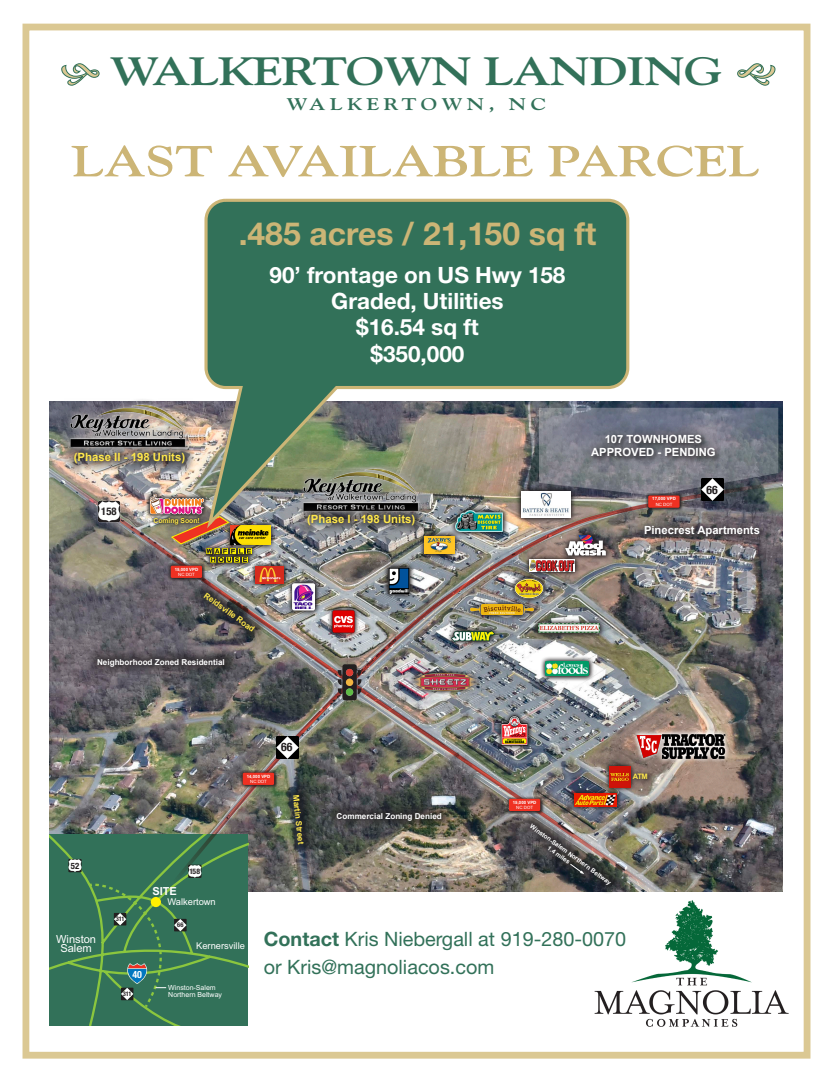
<style>
.page{position:relative;width:833px;height:1080px;background:#fff}
.page>*{position:absolute;margin:0;border:0;box-sizing:border-box;transform-origin:0 0}
.t1{font:700 43.12px "Goudy";letter-spacing:-.01em;color:#ccb576;scale:1.25 1}
.t2{font:700 39.38px "Goudy";letter-spacing:-.025em;color:#327159;scale:1.25 1}
.t3{font:700 31.88px "Helvetica Neue CE";color:#ccb576}
.t4{font:700 22.5px "Helvetica Neue";color:#fff}
.t5{font:700 22.5px "Helvetica Neue CE";color:#fff}
.t6{font:19.81px/28.8px "Helvetica Neue LT";color:#327159}
.t7{font:700 16.88px "Goudy";letter-spacing:.2em;color:#327159;scale:1.25 1}
.t8{font:700 condensed 11.69px "Helvetica Neue";color:#231f20}
.t9{font:700 11.38px "Arial";color:#ffe84c}
.t10{font:700 11.25px/13.5px "Arial";color:#fff;text-align:center}
.t11{font:11.06px/9.3px "Arial";color:#fff;text-align:center}
.t12{font:700 11.06px "Arial";color:#fff}
.t13{font:700 condensed 10.62px "Helvetica Neue";color:#231f20}
.t14{font:700 condensed 9.94px "Helvetica Neue";color:#fff}
.t15{font:9.31px "Arial";color:#fff}
.t16{font:700 condensed 8.75px "Helvetica Neue";color:#231f20}
.t17{font:700 8.12px "Arial";color:#fff}
.t18{font:700 8.12px "Arial";color:#ffe84c}
.t19{font:700 condensed 7.56px "Helvetica Neue";color:#231f20}
.t20{font:700 7.5px "Arial";color:#ffe84c}
.t21{font:7px/7.6px "Arial";color:#fff}
.t22{font:700 6.88px "Arial";letter-spacing:-.01em;color:#ffe84c}
.t23{font:700 condensed 6.44px "Helvetica Neue";color:#231f20}
.t24{font:700 6.25px "Arial";color:#fff}
.t25{font:700 4.38px "Arial";color:#fff}
.t26{font:4.38px "Arial";color:#fff}
.s1{font-weight:700}
</style>
<div class="page">
<div style="left:23px;top:24px;width:787px;height:1035px;border:7px solid #dbc893"></div>
<img style="left:50px;top:401px;width:732px;height:490px">
<img style="left:594px;top:900px;width:194px;height:127px">
<div style="left:49px;top:834px;width:199px;height:192px;background:#327159"></div>
<svg style="left:93px;top:888px;width:109px;height:122px;background:#407c58"></svg>
<svg style="left:121px;top:988px;width:12px;height:12px"></svg>
<svg style="left:61px;top:63px;width:38px;height:22px"></svg>
<svg style="left:737px;top:63px;width:38px;height:22px"></svg>
<svg style="left:631px;top:408px;width:147px;height:88px;background:#707783"></svg>
<img style="left:56px;top:472px;width:591px;height:416px">
<img style="left:171px;top:482px;width:602px;height:403px">
<svg style="left:634px;top:516px;width:135px;height:30px;background:#696163"></svg>
<svg style="left:631px;top:424px;width:94px;height:42px;background:#686873"></svg>
<img style="left:276px;top:736px;width:22px;height:22px">
<img style="left:98px;top:500px;width:22px;height:23px">
<img style="left:701px;top:479px;width:22px;height:22px">
<svg style="left:533px;top:618px;width:71px;height:21px"></svg>
<svg style="left:534px;top:619px;width:70px;height:19px"></svg>
<img style="left:539px;top:624px;width:60px;height:9px">
<svg style="left:604px;top:761px;width:32px;height:32px"></svg>
<svg style="left:605px;top:762px;width:30px;height:30px"></svg>
<img style="left:609px;top:767px;width:15px;height:20px">
<svg style="left:496px;top:710px;width:37px;height:40px"></svg>
<svg style="left:497px;top:711px;width:35px;height:38px"></svg>
<img style="left:499px;top:714px;width:31px;height:32px">
<svg style="left:327px;top:605px;width:33px;height:33px"></svg>
<svg style="left:328px;top:606px;width:31px;height:31px"></svg>
<img style="left:330px;top:608px;width:26px;height:27px">
<svg style="left:225px;top:534px;width:51px;height:16px"></svg>
<svg style="left:226px;top:534px;width:49px;height:15px"></svg>
<img style="left:230px;top:534px;width:40px;height:11px">
<svg style="left:249px;top:560px;width:40px;height:29px"></svg>
<svg style="left:250px;top:562px;width:38px;height:26px"></svg>
<img style="left:255px;top:566px;width:29px;height:18px">
<svg style="left:286px;top:578px;width:35px;height:38px"></svg>
<svg style="left:287px;top:579px;width:33px;height:36px"></svg>
<svg style="left:292px;top:583px;width:23px;height:28px"></svg>
<img style="left:292px;top:585px;width:23px;height:24px">
<svg style="left:419px;top:535px;width:40px;height:25px"></svg>
<svg style="left:420px;top:534px;width:39px;height:25px"></svg>
<img style="left:425px;top:536px;width:29px;height:18px">
<svg style="left:446px;top:625px;width:54px;height:23px"></svg>
<svg style="left:447px;top:626px;width:52px;height:21px"></svg>
<img style="left:450px;top:629px;width:46px;height:15px">
<svg style="left:201px;top:542px;width:56px;height:27px"></svg>
<svg style="left:202px;top:544px;width:54px;height:23px"></svg>
<img style="left:206px;top:548px;width:46px;height:15px">
<svg style="left:568px;top:788px;width:54px;height:21px"></svg>
<svg style="left:569px;top:789px;width:52px;height:20px"></svg>
<img style="left:574px;top:793px;width:42px;height:13px">
<svg style="left:539px;top:655px;width:55px;height:27px"></svg>
<svg style="left:540px;top:656px;width:53px;height:25px"></svg>
<img style="left:545px;top:661px;width:44px;height:15px">
<svg style="left:509px;top:573px;width:40px;height:31px"></svg>
<svg style="left:510px;top:574px;width:38px;height:29px"></svg>
<img style="left:514px;top:578px;width:29px;height:20px">
<svg style="left:408px;top:668px;width:72px;height:27px"></svg>
<svg style="left:409px;top:669px;width:71px;height:26px"></svg>
<img style="left:412px;top:673px;width:65px;height:17px">
<svg style="left:466px;top:600px;width:72px;height:20px"></svg>
<svg style="left:466px;top:601px;width:71px;height:18px"></svg>
<img style="left:470px;top:605px;width:63px;height:10px">
<div style="left:152px;top:516px;width:52px;height:13px;background:#231f20;opacity:.75"></div>
<svg style="left:151px;top:519px;width:51px;height:8px"></svg>
<svg style="left:624px;top:764px;width:32px;height:24px"></svg>
<svg style="left:523px;top:554px;width:58px;height:24px"></svg>
<svg style="left:525px;top:555px;width:54px;height:21px"></svg>
<img style="left:529px;top:560px;width:45px;height:12px">
<svg style="left:449px;top:534px;width:60px;height:4px"></svg>
<svg style="left:451px;top:534px;width:56px;height:2px"></svg>
<img style="left:62px;top:400px;width:141px;height:67px">
<svg style="left:382px;top:561px;width:34px;height:39px"></svg>
<svg style="left:384px;top:563px;width:30px;height:35px"></svg>
<img style="left:385px;top:567px;width:28px;height:27px">
<svg style="left:297px;top:534px;width:128px;height:1px"></svg>
<svg style="left:87px;top:649px;width:147px;height:27px;background:#4f4b51"></svg>
<img style="left:189px;top:578px;width:80px;height:68px">
<img style="left:511px;top:809px;width:115px;height:96px">
<svg style="left:282px;top:784px;width:33px;height:71px;background:#444b45"></svg>
<svg style="left:327px;top:803px;width:124px;height:27px;background:#414240"></svg>
<svg style="left:64px;top:443px;width:131px;height:31px;background:#827c78"></svg>
<svg style="left:168px;top:563px;width:38px;height:19px"></svg>
<svg style="left:168px;top:563px;width:37px;height:18px"></svg>
<div style="left:171px;top:566px;width:31px;height:12px;background:#ef3122"></div>
<svg style="left:506px;top:796px;width:38px;height:20px"></svg>
<svg style="left:506px;top:796px;width:37px;height:18px"></svg>
<div style="left:509px;top:799px;width:31px;height:12px;background:#ef3122"></div>
<svg style="left:240px;top:770px;width:38px;height:19px"></svg>
<svg style="left:240px;top:770px;width:37px;height:18px"></svg>
<div style="left:243px;top:773px;width:31px;height:12px;background:#ef3122"></div>
<svg style="left:645px;top:493px;width:39px;height:19px"></svg>
<svg style="left:645px;top:493px;width:37px;height:18px"></svg>
<div style="left:648px;top:496px;width:31px;height:12px;background:#ef3122"></div>
<svg style="left:337px;top:664px;width:24px;height:36px"></svg>
<div style="left:346px;top:688px;width:7px;height:8px;background:#60bb46;border-radius:50%"></div>
<div style="left:346px;top:679px;width:7px;height:7px;background:#f1b541;border-radius:50%"></div>
<div style="left:346px;top:669px;width:7px;height:7px;background:#db3c32;border-radius:50%"></div>
<img style="left:203px;top:198px;width:428px;height:336px">
<div style="left:146px;top:489px;width:63px;height:30px;background:#231f20;opacity:.73"></div>
<img style="left:148px;top:492px;width:59px;height:24px">
<p class="t2" style="left:110px;top:47px;width:491px">WALKERTOWN LANDING</p>
<p class="t7" style="left:286px;top:93px;width:209px">WALKERTOWN, NC</p>
<p class="t1" style="left:71px;top:135px;width:552px">LAST AVAILABLE PARCEL</p>
<p class="t9" style="left:74px;top:450px;width:113px">(Phase II - 198 Units)</p>
<p class="t13" style="left:101px;top:502px;width:17px">158</p>
<p class="t22" style="left:153px;top:516px;width:48px">Coming Soon!</p>
<p class="t25" style="left:175px;top:566px;width:25px">15,000 VPD</p>
<p class="t26" style="left:178px;top:571px;width:18px">NC DOT</p>
<p class="t3" style="left:239px;top:214px;width:359px">.485 acres / 21,150 sq ft</p>
<p class="t5" style="left:269px;top:261px;width:297px">90’ frontage on US Hwy 158</p>
<p class="t4" style="left:331px;top:287px;width:174px">Graded, Utilities</p>
<p class="t4" style="left:356px;top:313px;width:124px">$16.54 sq ft</p>
<p class="t4" style="left:370px;top:340px;width:95px">$350,000</p>
<p class="t10" style="left:591px;top:432px;width:126px">107 TOWNHOMES<br>APPROVED - PENDING</p>
<p class="t9" style="left:307px;top:511px;width:110px">(Phase I - 198 Units)</p>
<p class="t25" style="left:652px;top:496px;width:25px">17,000 VPD</p>
<p class="t26" style="left:655px;top:501px;width:18px">NC DOT</p>
<p class="t8" style="left:706px;top:480px;width:13px">66</p>
<p class="t10" style="left:644px;top:524px;width:117px">Pinecrest Apartments</p>
<p class="t18" style="left:208px;top:590px;width:62px;rotate:36deg">Reidsville Road</p>
<p class="t17" style="left:97px;top:657px;width:129px">Neighborhood Zoned Residential</p>
<p class="t16" style="left:71px;top:858px;width:10px">52</p>
<p class="t23" style="left:116px;top:914px;width:10px">311</p>
<p class="t12" style="left:152px;top:883px;width:26px">SITE</p>
<p class="t19" style="left:189px;top:865px;width:12px">158</p>
<p class="t15" style="left:167px;top:896px;width:50px">Walkertown</p>
<p class="t23" style="left:177px;top:920px;width:8px">66</p>
<p class="t25" style="left:247px;top:773px;width:25px">14,000 VPD</p>
<p class="t26" style="left:250px;top:778px;width:18px">NC DOT</p>
<p class="t8" style="left:281px;top:737px;width:13px">66</p>
<p class="t18" style="left:301px;top:794px;width:51px;rotate:84deg">Martin Street</p>
<p class="t17" style="left:336px;top:810px;width:107px">Commercial Zoning Denied</p>
<p class="t25" style="left:513px;top:799px;width:25px">15,000 VPD</p>
<p class="t26" style="left:516px;top:805px;width:18px">NC DOT</p>
<p class="t24" style="left:533px;top:822px;width:100px;rotate:36deg">Winston-Salem Northern Beltway</p>
<p class="t24" style="left:550px;top:844px;width:28px;rotate:36deg">1.4 miles</p>
<p class="t20" style="left:632px;top:771px;width:16px">ATM</p>
<p class="t11" style="left:56px;top:934px;width:42px">Winston<br>Salem</p>
<p class="t14" style="left:132px;top:966px;width:11px">40</p>
<p class="t23" style="left:123px;top:989px;width:10px">311</p>
<p class="t15" style="left:196px;top:940px;width:50px">Kernersville</p>
<p class="t21" style="left:168px;top:984px;width:55px">Winston-Salem<br>Northern Beltway</p>
<p class="t6" style="left:264px;top:924px;width:364px"><span class="s1">Contact</span> Kris Niebergall at 919-280-0070 or Kris@magnoliacos.com</p>
</div>
